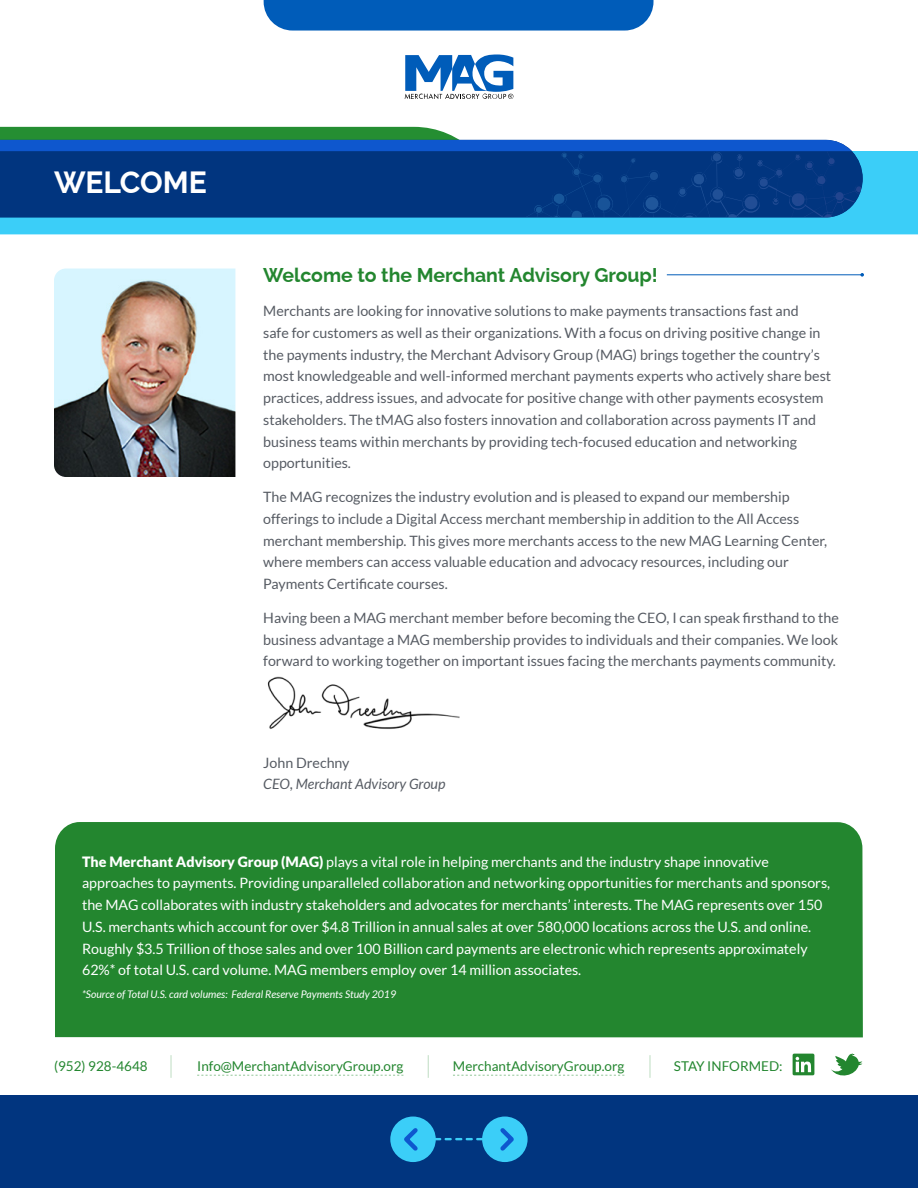
<style>
.page{position:relative;width:918px;height:1188px;background:#fff}
.page>*{position:absolute;margin:0;border:0;box-sizing:border-box;transform-origin:0 0}
.t1{font:700 30px "Raleway";color:#fff}
.t2{font:700 19.5px "Raleway";color:#23862f}
.t3{font:14.25px/21.8px "Lato";color:#565b63}
.t4{font:14.25px/21.8px "Lato";color:#fff}
.t5{font:italic 14.25px "Lato";color:#565b63}
.t6{font:13.5px "Lato";color:#23862f}
.t7{font:italic 10.5px "Lato";color:#fff}
.s1{font-weight:900}
</style>
<div class="page">
<div style="left:264px;top:0;width:390px;height:31px;background:#005cb9"></div>
<svg style="left:0;top:127px;width:500px;height:13px;background:#3b984a"></svg>
<div style="left:0;top:151px;width:918px;height:83px;background:#3bcef8"></div>
<svg style="left:0;top:140px;width:863px;height:77px;background:#043c8c"></svg>
<div style="left:0;top:1096px;width:918px;height:92px;background:#01357f"></div>
<div style="left:482px;top:1117px;width:46px;height:45px;background:#3bcef8;border-radius:50%"></div>
<svg style="left:500px;top:1128px;width:14px;height:23px"></svg>
<div style="left:390px;top:1117px;width:46px;height:45px;background:#3bcef8;border-radius:50%"></div>
<svg style="left:404px;top:1124px;width:85px;height:31px"></svg>
<svg style="left:793px;top:1054px;width:21px;height:21px"></svg>
<svg style="left:831px;top:1053px;width:31px;height:23px"></svg>
<div style="left:55px;top:822px;width:808px;height:215px;background:#23862f"></div>
<svg style="left:405px;top:54px;width:109px;height:45px"></svg>
<svg style="left:197px;top:1075px;width:206px;height:1px"></svg>
<svg style="left:453px;top:1075px;width:171px;height:1px"></svg>
<svg style="left:171px;top:1055px;width:1px;height:23px"></svg>
<svg style="left:428px;top:1055px;width:1px;height:23px"></svg>
<svg style="left:650px;top:1055px;width:1px;height:23px"></svg>
<img style="left:54px;top:268px;width:181px;height:209px">
<hr style="left:667px;top:274px;width:195px;height:1px;background:#005cb9">
<svg style="left:860px;top:273px;width:4px;height:4px"></svg>
<img style="left:267px;top:676px;width:193px;height:53px">
<h2 class="t1" style="left:54px;top:166px;width:154px">WELCOME</h2>
<h3 class="t2" style="left:263px;top:264px;width:396px">Welcome to the Merchant Advisory Group!</h3>
<p class="t3" style="left:263px;top:300px;width:569px">Merchants are looking for innovative solutions to make payments transactions fast and<br>safe for customers as well as their organizations. With a focus on driving positive change in the payments industry, the Merchant Advisory Group (MAG) brings together the country’s most knowledgeable and well-informed merchant payments experts who actively share best practices, address issues, and advocate for positive change with other payments ecosystem stakeholders. The tMAG also fosters innovation and collaboration across payments IT and business teams within merchants by providing tech-focused education and networking opportunities.</p>
<p class="t3" style="left:263px;top:486px;width:566px">The MAG recognizes the industry evolution and is pleased to expand our membership offerings to include a Digital Access merchant membership in addition to the All Access merchant membership. This gives more merchants access to the new MAG Learning Center, where members can access valuable education and advocacy resources, including our Payments Certificate courses.</p>
<p class="t3" style="left:263px;top:607px;width:577px;text-align:justify">Having been a MAG merchant member before becoming the CEO, I can speak firsthand to the business advantage a MAG membership provides to individuals and their companies. We look forward to working together on important issues facing the merchants payments community.</p>
<p class="t3" style="left:263px;top:751px;width:88px">John Drechny</p>
<p class="t5" style="left:263px;top:776px;width:184px">CEO, Merchant Advisory Group</p>
<p class="t4" style="left:82px;top:850px;width:750px"><span class="s1">The Merchant Advisory Group (MAG)</span> plays a vital role in helping merchants and the industry shape innovative approaches to payments. Providing unparalleled collaboration and networking opportunities for merchants and sponsors, the MAG collaborates with industry stakeholders and advocates for merchants’ interests. The MAG represents over 150<br>U.S. merchants which account for over $4.8 Trillion in annual sales at over 580,000 locations across the U.S. and online.<br>Roughly $3.5 Trillion of those sales and over 100 Billion card payments are electronic which represents approximately 62%* of total U.S. card volume. MAG members employ over 14 million associates.</p>
<p class="t7" style="left:82px;top:988px;width:316px">*Source of Total U.S. card volumes: Federal Reserve Payments Study 2019</p>
<p class="t6" style="left:54px;top:1058px;width:95px">(952) 928-4648</p>
<p class="t6" style="left:197px;top:1058px;width:208px">Info@MerchantAdvisoryGroup.org</p>
<p class="t6" style="left:453px;top:1058px;width:173px">MerchantAdvisoryGroup.org</p>
<p class="t6" style="left:674px;top:1058px;width:110px">STAY INFORMED:</p>
</div>
